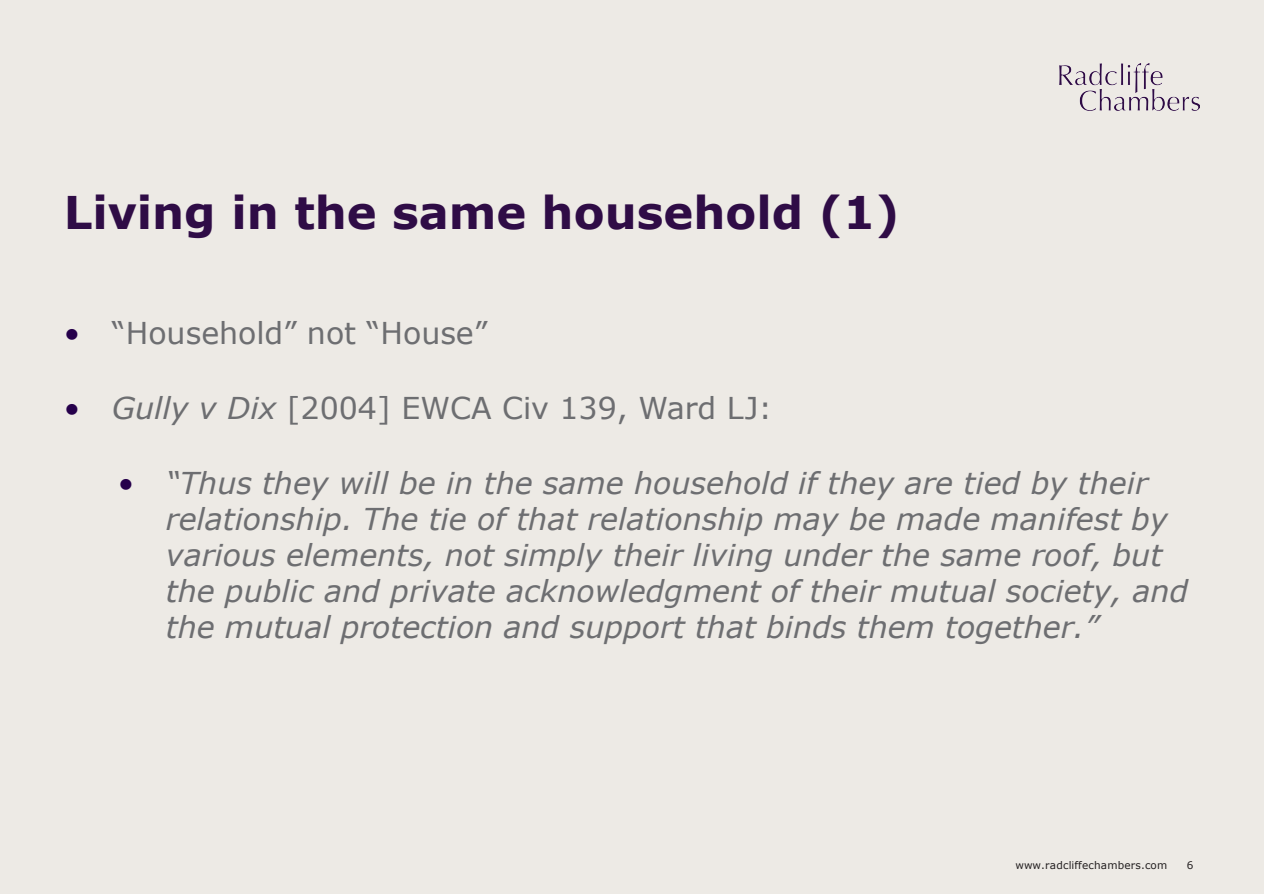
<style>
.page{position:relative;width:1264px;height:894px;background:#fff}
.page>*{position:absolute;margin:0;border:0;box-sizing:border-box;transform-origin:0 0}
.t1{font:700 45px "Verdana";color:#2f0c46}
.t2{font:italic 30px/36px "Verdana";color:#6d6e71}
.t3{font:30px "Verdana";color:#6d6e71}
.t4{font:10.5px "Verdana";letter-spacing:.015em;color:#231f20}
.s1{color:#26004b}
.s2{font-style:italic}
.s3{font-style:normal;color:#26004b}
</style>
<div class="page">
<div style="left:0;top:0;width:1263px;height:893px;background:#edeae5"></div>
<img style="left:1059px;top:64px;width:140px;height:46px">
<h2 class="t1" style="left:64px;top:181px;width:837px">Living in the same household (1)</h2>
<p class="t3" style="left:64px;top:312px;width:425px"><span class="s1">•</span> “Household” not “House”</p>
<p class="t3" style="left:64px;top:387px;width:709px"><span class="s1">•</span> <span class="s2">Gully v Dix</span> [2004] EWCA Civ 139, Ward LJ:</p>
<p class="t2" style="left:166px;top:465px;width:1023px;text-indent:-48px"><span class="s3">•</span> “Thus they will be in the same household if they are tied by their relationship. The tie of that relationship may be made manifest by various elements, not simply their living under the same roof, but the public and private acknowledgment of their mutual society, and the mutual protection and support that binds them together.”</p>
<p class="t4" style="left:1015px;top:858px;width:153px">www.radcliffechambers.com</p>
<p class="t4" style="left:1186px;top:858px;width:8px">6</p>
</div>
